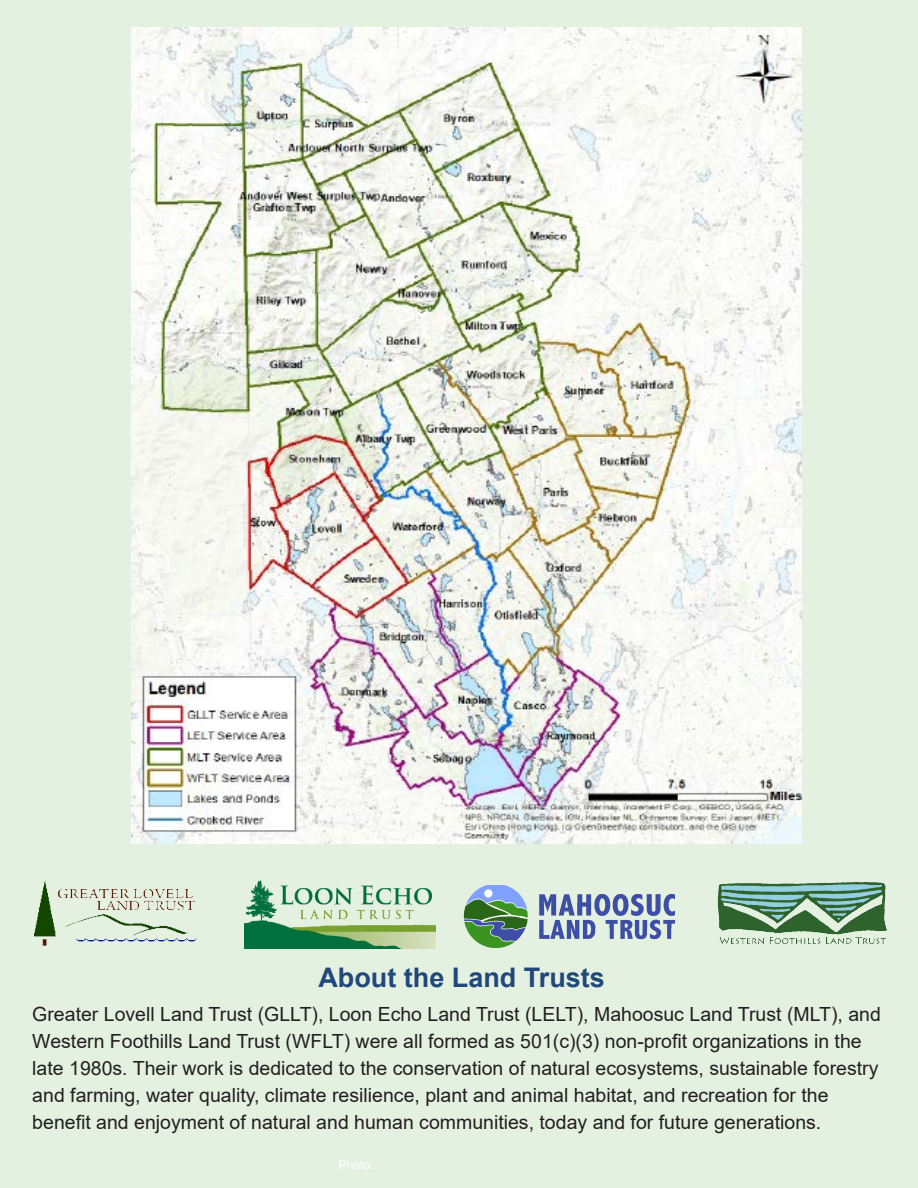
<style>
.page{position:relative;width:918px;height:1188px;background:#e4f1e1}
.page>*{position:absolute;margin:0;border:0;box-sizing:border-box;transform-origin:0 0}
.t1{font:700 27px "Arial";color:#20487b}
.t2{font:19.5px/27px "Arial";color:#231f20}
.t3{font:12px "Arial";color:#fff}
</style>
<div class="page">
<img style="left:132px;top:27px;width:669px;height:817px">
<img style="left:717px;top:882px;width:170px;height:62px">
<img style="left:244px;top:880px;width:191px;height:68px">
<img style="left:463px;top:886px;width:213px;height:62px">
<img style="left:34px;top:880px;width:163px;height:66px">
<p class="t1" style="left:318px;top:959px;width:288px">About the Land Trusts</p>
<p class="t2" style="left:32px;top:1001px;width:850px">Greater Lovell Land Trust (GLLT), Loon Echo Land Trust (LELT), Mahoosuc Land Trust (MLT), and Western Foothills Land Trust (WFLT) were all formed as 501(c)(3) non-profit organizations in the late 1980s. Their work is dedicated to the conservation of natural ecosystems, sustainable forestry and farming, water quality, climate resilience, plant and animal habitat, and recreation for the benefit and enjoyment of natural and human communities, today and for future generations.</p>
<p class="t3" style="left:339px;top:1156px;width:36px">Photo:</p>
</div>
